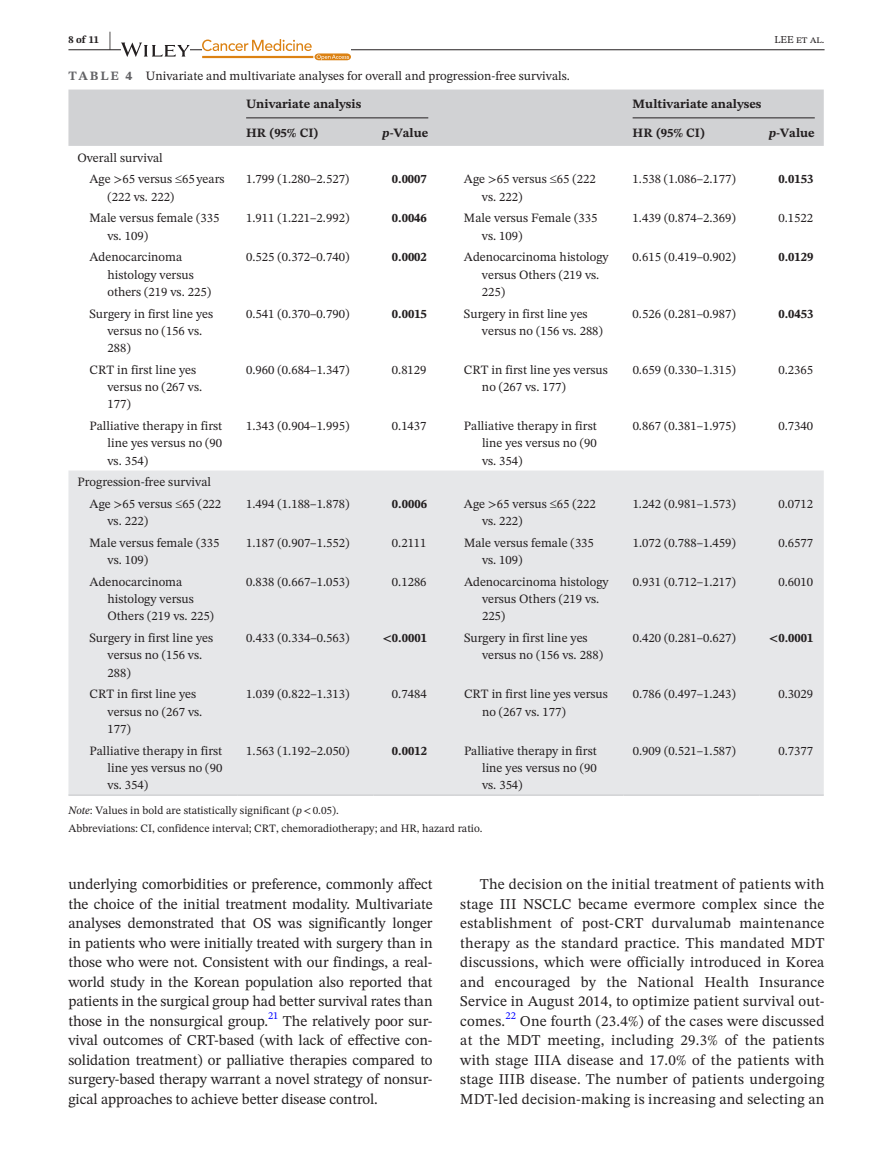
<style>
.page{position:relative;width:893px;height:1174px;background:#fff}
.page>*{position:absolute;margin:0;border:0;box-sizing:border-box;transform-origin:0 0}
.t1{font:15px/19.5px "STIX Two Text";letter-spacing:-.005em;color:#231f20;text-align:justify}
.t2{font:12.75px/17.2px "STIX Two Text";color:#231f20}
.t3{font:700 12.75px "STIX Two Text";color:#231f20}
.t4{font:11.25px/18px "STIX Two Text";color:#231f20}
.t5{font:10.5px "STIX Two Text";color:#231f20}
.t6{font:700 10.5px "STIX Two Text";color:#231f20}
.t7{font:10.5px "STIX Two Text";color:#00f}
.s1{font-size:21px}
.s2{font-weight:700;color:#636366}
.s3{font-style:italic}
.s4{font-family:"STIX"}
</style>
<div class="page">
<hr style="left:68px;top:49px;width:756px;height:1px;background:#231f20">
<svg style="left:121px;top:43px;width:69px;height:14px"></svg>
<svg style="left:202px;top:39px;width:149px;height:21px"></svg>
<div style="left:68px;top:90px;width:756px;height:56px;background:#d1d2d4"></div>
<div style="left:68px;top:470px;width:756px;height:324px;background:#e6e7e9"></div>
<hr style="left:68px;top:794px;width:169px;height:2px;background:#d1d2d4">
<hr style="left:237px;top:794px;width:136px;height:2px;background:#d1d2d4">
<hr style="left:373px;top:794px;width:82px;height:2px;background:#d1d2d4">
<hr style="left:455px;top:794px;width:169px;height:2px;background:#d1d2d4">
<hr style="left:624px;top:794px;width:136px;height:2px;background:#d1d2d4">
<hr style="left:760px;top:794px;width:64px;height:2px;background:#d1d2d4">
<hr style="left:246px;top:117px;width:182px;height:1px;background:#231f20">
<hr style="left:633px;top:117px;width:182px;height:1px;background:#231f20">
<p class="t6" style="left:68px;top:32px;width:44px">8 of 11 <span class="s1">|</span></p>
<p class="t5" style="left:774px;top:32px;width:52px">LEE et al.</p>
<p class="t2" style="left:68px;top:67px;width:503px"><span class="s2">TABLE 4</span> Univariate and multivariate analyses for overall and progression-free survivals.</p>
<p class="t3" style="left:246px;top:95px;width:117px">Univariate analysis</p>
<p class="t3" style="left:633px;top:95px;width:130px">Multivariate analyses</p>
<p class="t3" style="left:246px;top:123px;width:74px">HR (95% CI)</p>
<p class="t3" style="left:382px;top:123px;width:48px"><span class="s3">p</span>-Value</p>
<p class="t3" style="left:633px;top:123px;width:74px">HR (95% CI)</p>
<p class="t3" style="left:769px;top:123px;width:48px"><span class="s3">p</span>-Value</p>
<p class="t2" style="left:89px;top:146px;width:137px;line-height:21.8px;text-indent:-12px">Overall survival<br>Age <span class="s4">&gt;</span>65 versus ≤65 years</p>
<p class="t2" style="left:107px;top:188px;width:68px">(222 vs. 222)</p>
<p class="t2" style="left:246px;top:170px;width:105px">1.799 (1.280–2.527)</p>
<p class="t3" style="left:392px;top:170px;width:37px">0.0007</p>
<p class="t2" style="left:482px;top:170px;width:115px;text-indent:-18px">Age <span class="s4">&gt;</span>65 versus ≤65 (222 vs. 222)</p>
<p class="t2" style="left:633px;top:170px;width:105px">1.538 (1.086–2.177)</p>
<p class="t3" style="left:778px;top:170px;width:37px">0.0153</p>
<p class="t2" style="left:107px;top:209px;width:113px;text-indent:-18px">Male versus female (335 vs. 109)</p>
<p class="t2" style="left:246px;top:209px;width:105px">1.911 (1.221–2.992)</p>
<p class="t3" style="left:392px;top:209px;width:37px">0.0046</p>
<p class="t2" style="left:482px;top:209px;width:117px;text-indent:-18px">Male versus Female (335 vs. 109)</p>
<p class="t2" style="left:633px;top:209px;width:105px">1.439 (0.874–2.369)</p>
<p class="t2" style="left:778px;top:209px;width:36px">0.1522</p>
<p class="t2" style="left:107px;top:248px;width:105px;text-indent:-18px">Adenocarcinoma histology versus others (219 vs. 225)</p>
<p class="t2" style="left:246px;top:248px;width:105px">0.525 (0.372–0.740)</p>
<p class="t3" style="left:392px;top:248px;width:37px">0.0002</p>
<p class="t2" style="left:482px;top:248px;width:128px;text-indent:-18px">Adenocarcinoma histology versus Others (219 vs.<br>225)</p>
<p class="t2" style="left:633px;top:248px;width:105px">0.615 (0.419–0.902)</p>
<p class="t3" style="left:778px;top:248px;width:37px">0.0129</p>
<p class="t2" style="left:107px;top:304px;width:107px;text-indent:-18px">Surgery in first line yes versus no (156 vs.<br>288)</p>
<p class="t2" style="left:246px;top:304px;width:105px">0.541 (0.370–0.790)</p>
<p class="t3" style="left:392px;top:304px;width:37px">0.0015</p>
<p class="t2" style="left:482px;top:304px;width:123px;text-indent:-18px">Surgery in first line yes versus no (156 vs. 288)</p>
<p class="t2" style="left:633px;top:304px;width:105px">0.526 (0.281–0.987)</p>
<p class="t3" style="left:778px;top:304px;width:37px">0.0453</p>
<p class="t2" style="left:108px;top:361px;width:96px;text-indent:-18px">CRT in first line yes versus no (267 vs.<br>177)</p>
<p class="t2" style="left:246px;top:361px;width:105px">0.960 (0.684–1.347)</p>
<p class="t2" style="left:392px;top:361px;width:36px">0.8129</p>
<p class="t2" style="left:482px;top:361px;width:127px;text-indent:-18px">CRT in first line yes versus no (267 vs. 177)</p>
<p class="t2" style="left:633px;top:361px;width:105px">0.659 (0.330–1.315)</p>
<p class="t2" style="left:778px;top:361px;width:36px">0.2365</p>
<p class="t2" style="left:108px;top:417px;width:116px;text-align:justify;text-indent:-18px">Palliative therapy in first line yes versus no (90 vs. 354)</p>
<p class="t2" style="left:246px;top:417px;width:105px">1.343 (0.904–1.995)</p>
<p class="t2" style="left:392px;top:417px;width:36px">0.1437</p>
<p class="t2" style="left:482px;top:417px;width:116px;text-align:justify;text-indent:-18px">Palliative therapy in first line yes versus no (90 vs. 354)</p>
<p class="t2" style="left:633px;top:417px;width:105px">0.867 (0.381–1.975)</p>
<p class="t2" style="left:778px;top:417px;width:36px">0.7340</p>
<p class="t2" style="left:90px;top:471px;width:133px;line-height:21.8px;text-indent:-12px">Progression-free survival<br>Age <span class="s4">&gt;</span>65 versus ≤65 (222</p>
<p class="t2" style="left:108px;top:512px;width:42px">vs. 222)</p>
<p class="t2" style="left:246px;top:495px;width:105px">1.494 (1.188–1.878)</p>
<p class="t3" style="left:392px;top:494px;width:37px">0.0006</p>
<p class="t2" style="left:482px;top:495px;width:115px;text-indent:-18px">Age <span class="s4">&gt;</span>65 versus ≤65 (222 vs. 222)</p>
<p class="t2" style="left:633px;top:495px;width:105px">1.242 (0.981–1.573)</p>
<p class="t2" style="left:778px;top:495px;width:36px">0.0712</p>
<p class="t2" style="left:108px;top:534px;width:113px;text-indent:-18px">Male versus female (335 vs. 109)</p>
<p class="t2" style="left:246px;top:534px;width:105px">1.187 (0.907–1.552)</p>
<p class="t2" style="left:392px;top:534px;width:36px">0.2111</p>
<p class="t2" style="left:482px;top:534px;width:113px;text-indent:-18px">Male versus female (335 vs. 109)</p>
<p class="t2" style="left:633px;top:534px;width:105px">1.072 (0.788–1.459)</p>
<p class="t2" style="left:778px;top:534px;width:36px">0.6577</p>
<p class="t2" style="left:108px;top:573px;width:108px;text-indent:-18px">Adenocarcinoma histology versus<br>Others (219 vs. 225)</p>
<p class="t2" style="left:246px;top:573px;width:105px">0.838 (0.667–1.053)</p>
<p class="t2" style="left:392px;top:573px;width:36px">0.1286</p>
<p class="t2" style="left:482px;top:573px;width:128px;text-indent:-18px">Adenocarcinoma histology versus Others (219 vs.<br>225)</p>
<p class="t2" style="left:633px;top:573px;width:105px">0.931 (0.712–1.217)</p>
<p class="t2" style="left:778px;top:573px;width:36px">0.6010</p>
<p class="t2" style="left:108px;top:629px;width:107px;text-indent:-18px">Surgery in first line yes versus no (156 vs.<br>288)</p>
<p class="t2" style="left:246px;top:629px;width:105px">0.433 (0.334–0.563)</p>
<p class="t3" style="left:382px;top:629px;width:46px"><span class="s4">&lt;</span>0.0001</p>
<p class="t2" style="left:482px;top:629px;width:123px;text-indent:-18px">Surgery in first line yes versus no (156 vs. 288)</p>
<p class="t2" style="left:633px;top:629px;width:105px">0.420 (0.281–0.627)</p>
<p class="t3" style="left:769px;top:629px;width:46px"><span class="s4">&lt;</span>0.0001</p>
<p class="t2" style="left:108px;top:685px;width:96px;text-indent:-18px">CRT in first line yes versus no (267 vs.<br>177)</p>
<p class="t2" style="left:246px;top:685px;width:105px">1.039 (0.822–1.313)</p>
<p class="t2" style="left:392px;top:685px;width:36px">0.7484</p>
<p class="t2" style="left:482px;top:685px;width:127px;text-indent:-18px">CRT in first line yes versus no (267 vs. 177)</p>
<p class="t2" style="left:633px;top:685px;width:105px">0.786 (0.497–1.243)</p>
<p class="t2" style="left:778px;top:685px;width:36px">0.3029</p>
<p class="t2" style="left:108px;top:741px;width:116px;text-align:justify;text-indent:-18px">Palliative therapy in first line yes versus no (90 vs. 354)</p>
<p class="t2" style="left:246px;top:741px;width:105px">1.563 (1.192–2.050)</p>
<p class="t3" style="left:392px;top:741px;width:37px">0.0012</p>
<p class="t2" style="left:482px;top:741px;width:116px;text-align:justify;text-indent:-18px">Palliative therapy in first line yes versus no (90 vs. 354)</p>
<p class="t2" style="left:633px;top:741px;width:105px">0.909 (0.521–1.587)</p>
<p class="t2" style="left:778px;top:741px;width:36px">0.7377</p>
<p class="t4" style="left:68px;top:801px;width:416px"><span class="s3">Note</span>: Values in bold are statistically significant (<span class="s3">p</span><span class="s4">&lt;</span>0.05).<br>Abbreviations: CI, confidence interval; CRT, chemoradiotherapy; and HR, hazard ratio.</p>
<p class="t1" style="left:68px;top:874px;width:366px">underlying comorbidities or preference, commonly affect the choice of the initial treatment modality. Multivariate analyses demonstrated that OS was significantly longer in patients who were initially treated with surgery than in those who were not. Consistent with our findings, a real&shy;world study in the Korean population also reported that patients in the surgical group had better survival rates than those in the nonsurgical group.</p>
<p class="t7" style="left:268px;top:1008px;width:12px">21</p>
<p class="t1" style="left:68px;top:1011px;width:366px;text-indent:214px">The relatively poor sur&shy;vival outcomes of CRT-based (with lack of effective con&shy;solidation treatment) or palliative therapies compared to surgery-based therapy warrant a novel strategy of nonsur&shy;gical approaches to achieve better disease control.</p>
<p class="t1" style="left:460px;top:874px;width:366px;text-indent:19px">The decision on the initial treatment of patients with stage III NSCLC became evermore complex since the establishment of post-CRT durvalumab maintenance therapy as the standard practice. This mandated MDT discussions, which were officially introduced in Korea and encouraged by the National Health Insurance Service in August 2014, to optimize patient survival out&shy;comes.</p>
<p class="t7" style="left:505px;top:1008px;width:12px">22</p>
<p class="t1" style="left:460px;top:1011px;width:366px;text-indent:59px">One fourth (23.4%) of the cases were discussed at the MDT meeting, including 29.3% of the patients with stage IIIA disease and 17.0% of the patients with stage IIIB disease. The number of patients undergoing MDT-led decision-making is increasing and selecting an</p>
</div>
